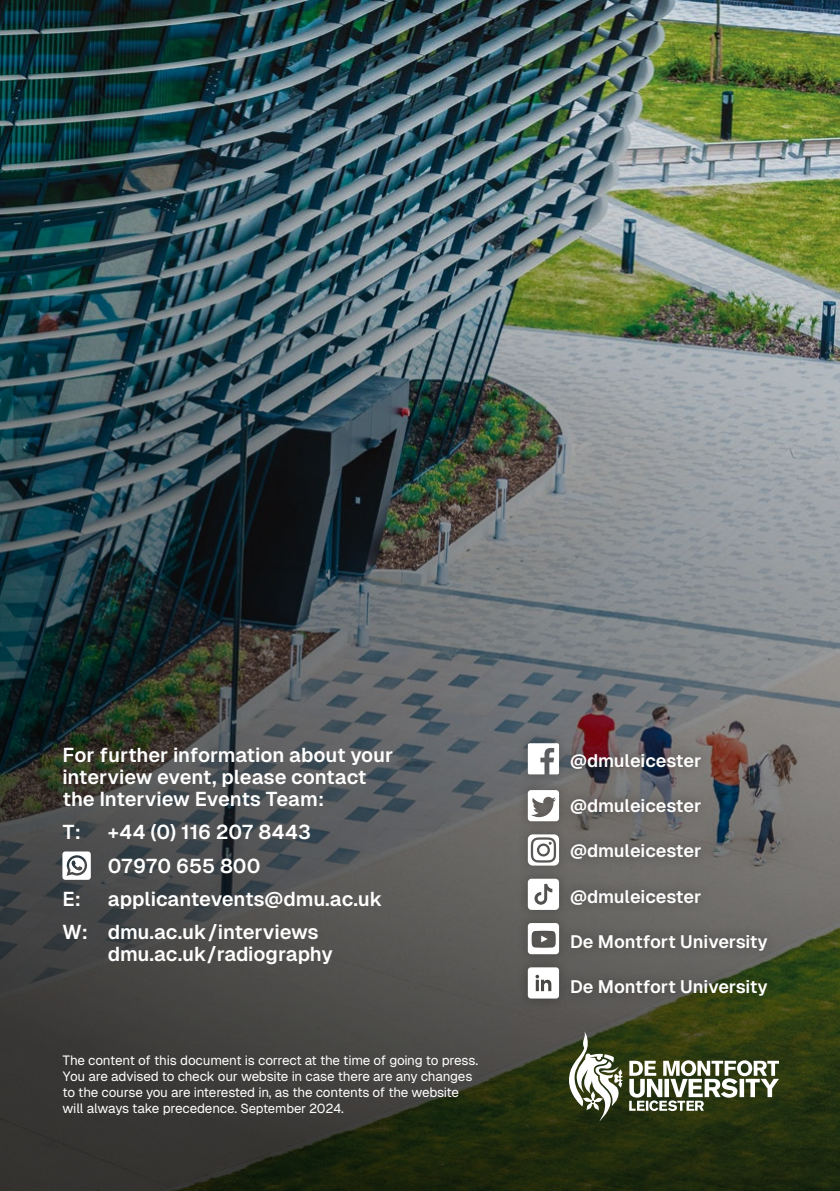
<style>
.page{position:relative;width:840px;height:1191px;background:#fff}
.page>*{position:absolute;margin:0;border:0;box-sizing:border-box;transform-origin:0 0}
.t1{font:600 20px/22px "Geist";letter-spacing:-.01em;color:#fff}
.t2{font:600 18px "Geist";letter-spacing:-.01em;color:#fff}
.t3{font:13.4px/16px "Geist";letter-spacing:-.02em;color:#fff}
.s1{font-size:13px}
</style>
<div class="page">
<img style="left:0;top:0;width:839px;height:1191px">
<div style="left:516px;top:731px;width:261px;height:278px;background:#000;opacity:.3"></div>
<svg style="left:527px;top:790px;width:31px;height:31px"></svg>
<svg style="left:527px;top:743px;width:31px;height:31px"></svg>
<svg style="left:527px;top:834px;width:31px;height:31px"></svg>
<svg style="left:527px;top:967px;width:31px;height:31px"></svg>
<svg style="left:527px;top:878px;width:31px;height:32px"></svg>
<svg style="left:527px;top:923px;width:31px;height:31px"></svg>
<svg style="left:62px;top:851px;width:29px;height:29px"></svg>
<svg style="left:568px;top:1031px;width:54px;height:90px"></svg>
<svg style="left:629px;top:1060px;width:149px;height:51px"></svg>
<h1 class="t1" style="left:62px;top:744px;width:332px">For further information about your interview event, please contact the Interview Events Team:</h1>
<h1 class="t1" style="left:62px;top:821px;width:20px">T:</h1>
<h1 class="t1" style="left:108px;top:815px;width:204px;line-height:33.4px">+44 (0) 116 207 8443<br>07970 655 800</h1>
<h1 class="t1" style="left:62px;top:888px;width:20px">E:</h1>
<h1 class="t1" style="left:62px;top:882px;width:321px;line-height:33.4px;text-indent:45px">applicantevents@dmu.ac.uk<br>W: dmu.ac.uk/interviews</h1>
<h1 class="t1" style="left:108px;top:943px;width:226px">dmu.ac.uk/radiography</h1>
<p class="t3" style="left:62px;top:1051px;width:417px">The content of this document is correct at the time of going to press.<br>You are advised to check our website in case there are any changes to the course you are interested in, as the contents of the website will always take precedence. <span class="s1">September 2024.</span></p>
<h2 class="t2" style="left:569px;top:749px;width:133px">@dmuleicester</h2>
<h2 class="t2" style="left:569px;top:794px;width:133px">@dmuleicester</h2>
<h2 class="t2" style="left:569px;top:840px;width:133px">@dmuleicester</h2>
<h2 class="t2" style="left:569px;top:885px;width:133px">@dmuleicester</h2>
<h2 class="t2" style="left:569px;top:931px;width:199px">De Montfort University</h2>
<h2 class="t2" style="left:569px;top:976px;width:199px">De Montfort University</h2>
</div>
